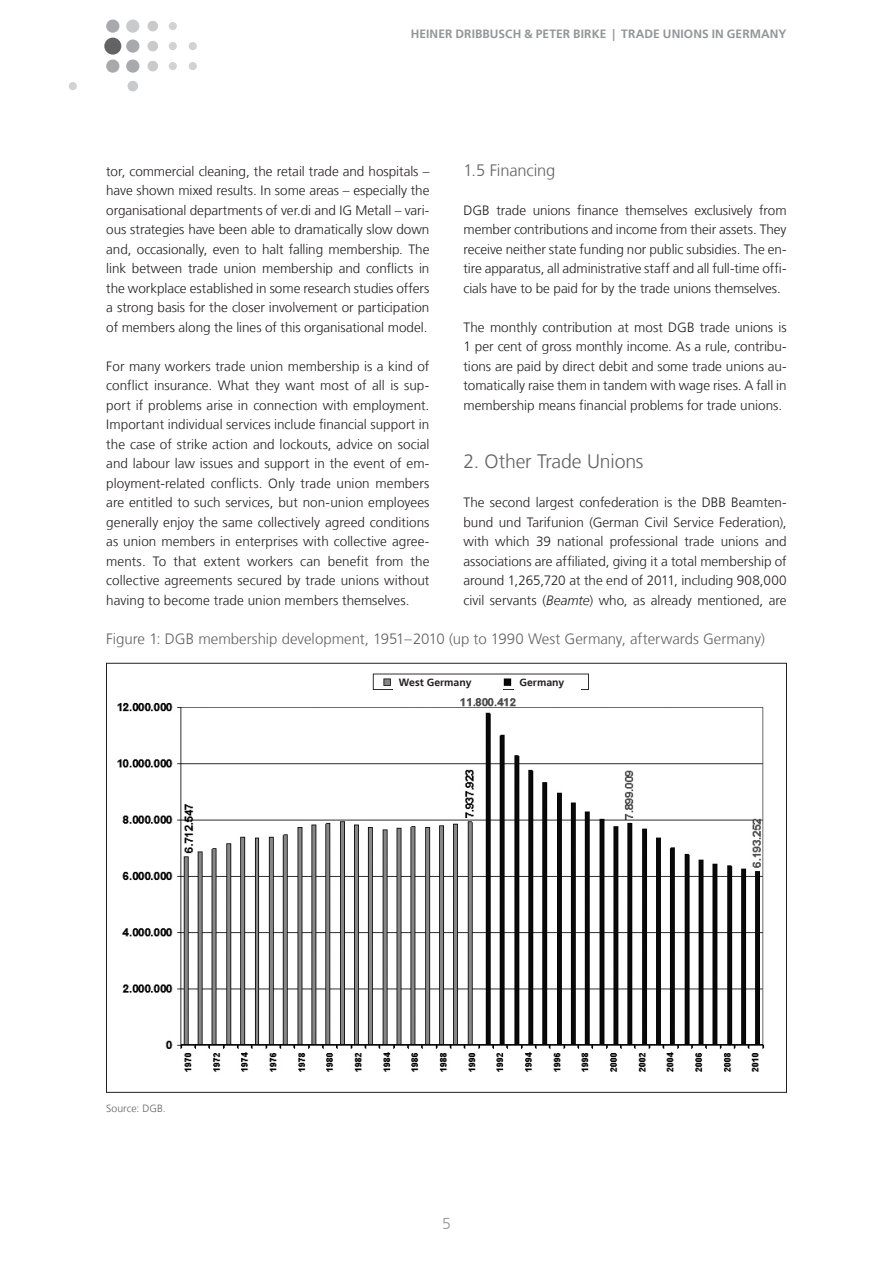
<style>
.page{position:relative;width:893px;height:1263px;background:#fff}
.page>*{position:absolute;margin:0;border:0;box-sizing:border-box;transform-origin:0 0}
.t1{font:300 19.5px "Frutiger LT";letter-spacing:-.01em;color:#636366}
.t2{font:300 16.5px "Frutiger LT";letter-spacing:-.01em;color:#636366}
.t3{font:300 15.75px "Frutiger CE";color:#939598}
.t4{font:300 15px "Frutiger LT";color:#636366}
.t5{font:300 13.5px/19.5px "Frutiger LT";letter-spacing:-.005em;color:#231f20;text-align:justify}
.t6{font:700 12px "Frutiger LT";letter-spacing:.005em;color:#939598}
.t7{font:700 10.5px "Frutiger LT";color:#231f20}
.t8{font:300 10.5px "Frutiger LT";color:#636366}
.s1{font-style:italic}
</style>
<div class="page">
<div style="left:104px;top:38px;width:17px;height:17px;background:#636366;border-radius:50%"></div>
<div style="left:69px;top:82px;width:8px;height:8px;background:#d1d2d4;border-radius:50%"></div>
<div style="left:127px;top:81px;width:11px;height:10px;background:#c9cacc;border-radius:50%"></div>
<div style="left:169px;top:22px;width:8px;height:8px;background:#d1d2d4;border-radius:50%"></div>
<div style="left:147px;top:21px;width:11px;height:10px;background:#c9cacc;border-radius:50%"></div>
<div style="left:189px;top:42px;width:8px;height:8px;background:#d1d2d4;border-radius:50%"></div>
<div style="left:169px;top:42px;width:8px;height:8px;background:#d1d2d4;border-radius:50%"></div>
<div style="left:147px;top:41px;width:11px;height:10px;background:#c9cacc;border-radius:50%"></div>
<div style="left:189px;top:62px;width:8px;height:8px;background:#d1d2d4;border-radius:50%"></div>
<div style="left:169px;top:62px;width:8px;height:8px;background:#d1d2d4;border-radius:50%"></div>
<div style="left:147px;top:61px;width:11px;height:10px;background:#c9cacc;border-radius:50%"></div>
<div style="left:126px;top:20px;width:13px;height:13px;background:#c9cacc;border-radius:50%"></div>
<div style="left:106px;top:20px;width:13px;height:13px;background:#a8a9ad;border-radius:50%"></div>
<div style="left:126px;top:39px;width:13px;height:14px;background:#a8a9ad;border-radius:50%"></div>
<div style="left:126px;top:59px;width:13px;height:14px;background:#a8a9ad;border-radius:50%"></div>
<div style="left:106px;top:59px;width:13px;height:14px;background:#a8a9ad;border-radius:50%"></div>
<img style="left:117px;top:673px;width:648px;height:399px">
<div style="left:391px;top:675px;width:110px;height:11px;background:#fff"></div>
<div style="left:393px;top:678px;width:110px;height:11px;background:#fff"></div>
<div style="left:512px;top:677px;width:73px;height:11px;background:#fff"></div>
<div style="left:514px;top:678px;width:66px;height:11px;background:#fff"></div>
<p class="t6" style="left:411px;top:27px;width:377px">HEINER DRIBBUSCH &amp; PETER BIRKE | TRADE UNIONS IN GERMANY</p>
<p class="t5" style="left:106px;top:161px;width:325px">tor, commercial cleaning, the retail trade and hospitals – have shown mixed results. In some areas – especially the organisational departments of ver.di and IG Metall – vari&shy;ous strategies have been able to dramatically slow down and, occasionally, even to halt falling membership. The link between trade union membership and conflicts in the workplace established in some research studies offers a strong basis for the closer involvement or participation of members along the lines of this organisational model.</p>
<p class="t5" style="left:106px;top:356px;width:325px">For many workers trade union membership is a kind of conflict insurance. What they want most of all is sup&shy;port if problems arise in connection with employment.<br>Important individual services include financial support in the case of strike action and lockouts, advice on social and labour law issues and support in the event of em&shy;ployment-related conflicts. Only trade union members are entitled to such services, but non-union employees generally enjoy the same collectively agreed conditions as union members in enterprises with collective agree&shy;ments. To that extent workers can benefit from the collective agreements secured by trade unions without having to become trade union members themselves.</p>
<p class="t2" style="left:463px;top:160px;width:93px">1.5 Financing</p>
<p class="t5" style="left:463px;top:200px;width:325px">DGB trade unions finance themselves exclusively from member contributions and income from their assets. They receive neither state funding nor public subsidies. The en&shy;tire apparatus, all administrative staff and all full-time offi&shy;cials have to be paid for by the trade unions themselves.</p>
<p class="t5" style="left:463px;top:317px;width:325px">The monthly contribution at most DGB trade unions is 1 per cent of gross monthly income. As a rule, contribu&shy;tions are paid by direct debit and some trade unions au&shy;tomatically raise them in tandem with wage rises. A fall in membership means financial problems for trade unions.</p>
<h1 class="t1" style="left:463px;top:450px;width:181px">2. Other Trade Unions</h1>
<p class="t5" style="left:463px;top:493px;width:325px">The second largest confederation is the DBB Beamten&shy;bund und Tarifunion (German Civil Service Federation), with which 39 national professional trade unions and associations are affiliated, giving it a total membership of around 1,265,720 at the end of 2011, including 908,000 civil servants (<span class="s1">Beamte</span>) who, as already mentioned, are</p>
<p class="t4" style="left:106px;top:630px;width:660px">Figure 1: DGB membership development, 1951–2010 (up to 1990 West Germany, afterwards Germany)</p>
<p class="t7" style="left:399px;top:676px;width:74px">West Germany</p>
<p class="t7" style="left:519px;top:676px;width:46px">Germany</p>
<p class="t8" style="left:106px;top:1102px;width:61px">Source: DGB.</p>
<p class="t3" style="left:442px;top:1217px;width:10px">5</p>
</div>
